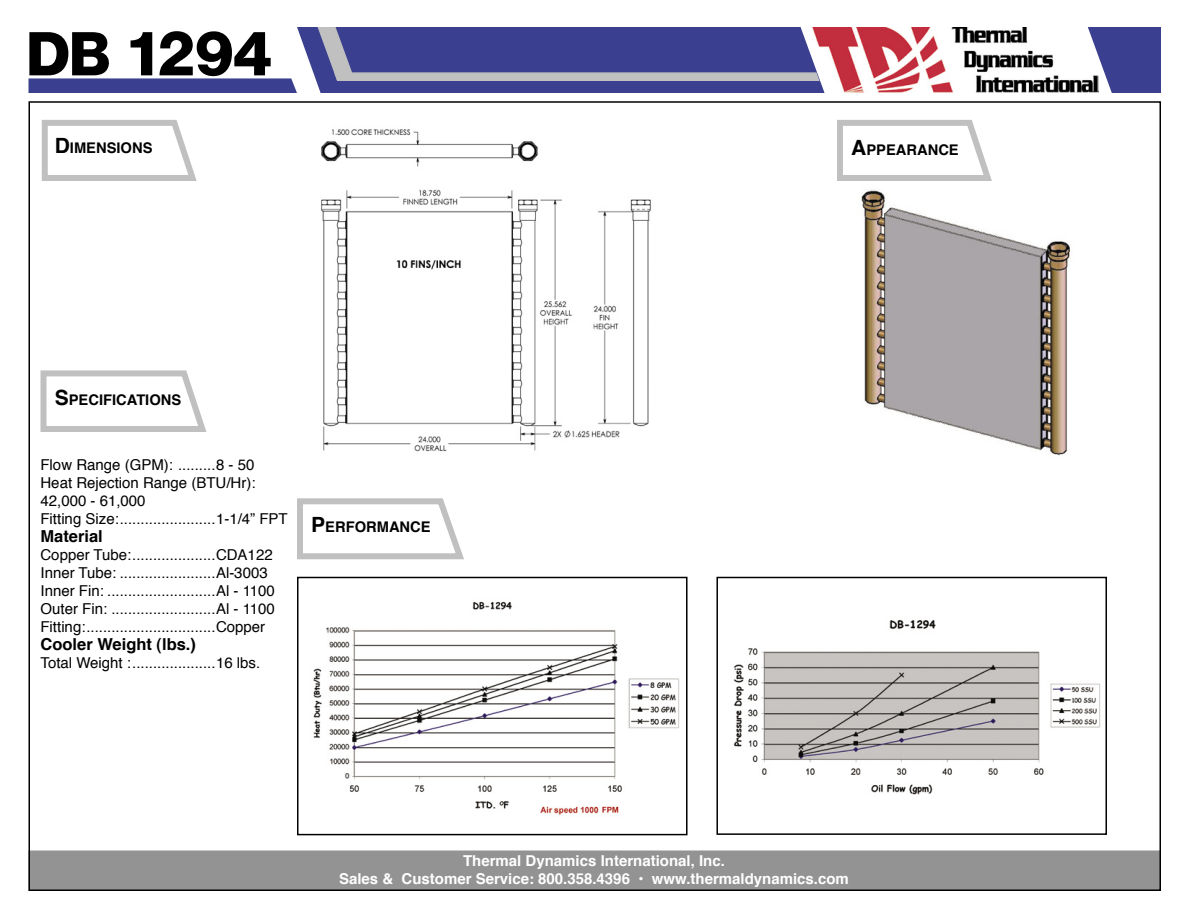
<style>
.page{position:relative;width:1188px;height:918px;background:#fff}
.page>*{position:absolute;margin:0;border:0;box-sizing:border-box;transform-origin:0 0}
.t1{font:700 60px "Heroic";color:#000}
.t2{font:700 16.5px "Helvetica";color:#000}
.t3{font:15px/18px "Helvetica";color:#000}
.t4{font:700 15px/18px "Helvetica";color:#fff;text-align:center}
.t5{font:700 14.7px "Helvetica";color:#000}
.s1{font-size:21px}
</style>
<div class="page">
<img style="left:826px;top:27px;width:261px;height:66px">
<svg style="left:1087px;top:27px;width:74px;height:66px;background:#555a9b"></svg>
<div style="left:29px;top:851px;width:1131px;height:39px;background:#939393"></div>
<div style="left:28px;top:850px;width:1133px;height:41px;border:2px solid #939393"></div>
<svg style="left:28px;top:27px;width:798px;height:66px"></svg>
<svg style="left:837px;top:120px;width:155px;height:61px"></svg>
<svg style="left:41px;top:120px;width:156px;height:61px"></svg>
<svg style="left:40px;top:370px;width:167px;height:62px"></svg>
<svg style="left:297px;top:498px;width:167px;height:62px"></svg>
<div style="left:297px;top:577px;width:391px;height:258px;border:2px solid #000"></div>
<div style="left:716px;top:577px;width:391px;height:258px;border:2px solid #000"></div>
<img style="left:321px;top:129px;width:330px;height:323px">
<img style="left:861px;top:190px;width:209px;height:266px">
<img style="left:313px;top:601px;width:367px;height:214px">
<img style="left:733px;top:620px;width:368px;height:175px">
<h1 class="t1" style="left:27px;top:25px;width:246px">DB 1294</h1>
<p class="t5" style="left:55px;top:138px;width:99px"><span class="s1">D</span>IMENSIONS</p>
<p class="t5" style="left:851px;top:140px;width:109px"><span class="s1">A</span>PPEARANCE</p>
<p class="t5" style="left:55px;top:389px;width:128px"><span class="s1">S</span>PECIFICATIONS</p>
<p class="t3" style="left:41px;top:456px;width:249px">Flow Range (GPM): .........8 - 50<br>Heat Rejection Range (BTU/Hr):<br>42,000 - 61,000<br>Fitting Size: .......................1-1/4” FPT</p>
<p class="t2" style="left:41px;top:525px;width:64px">Material</p>
<p class="t3" style="left:41px;top:546px;width:236px">Copper Tube: ....................CDA122<br>Inner Tube: .......................Al-3003<br>Inner Fin: ..........................Al - 1100<br>Outer Fin: .........................Al - 1100<br>Fitting: ...............................Copper</p>
<p class="t2" style="left:41px;top:633px;width:157px">Cooler Weight (lbs.)</p>
<p class="t3" style="left:41px;top:654px;width:221px">Total Weight : ....................16 lbs.</p>
<p class="t5" style="left:311px;top:517px;width:121px"><span class="s1">P</span>ERFORMANCE</p>
<p class="t4" style="left:339px;top:853px;width:511px">Thermal Dynamics International, Inc.<br>Sales &amp; Customer Service: 800.358.4396 • www.thermaldynamics.com</p>
</div>
